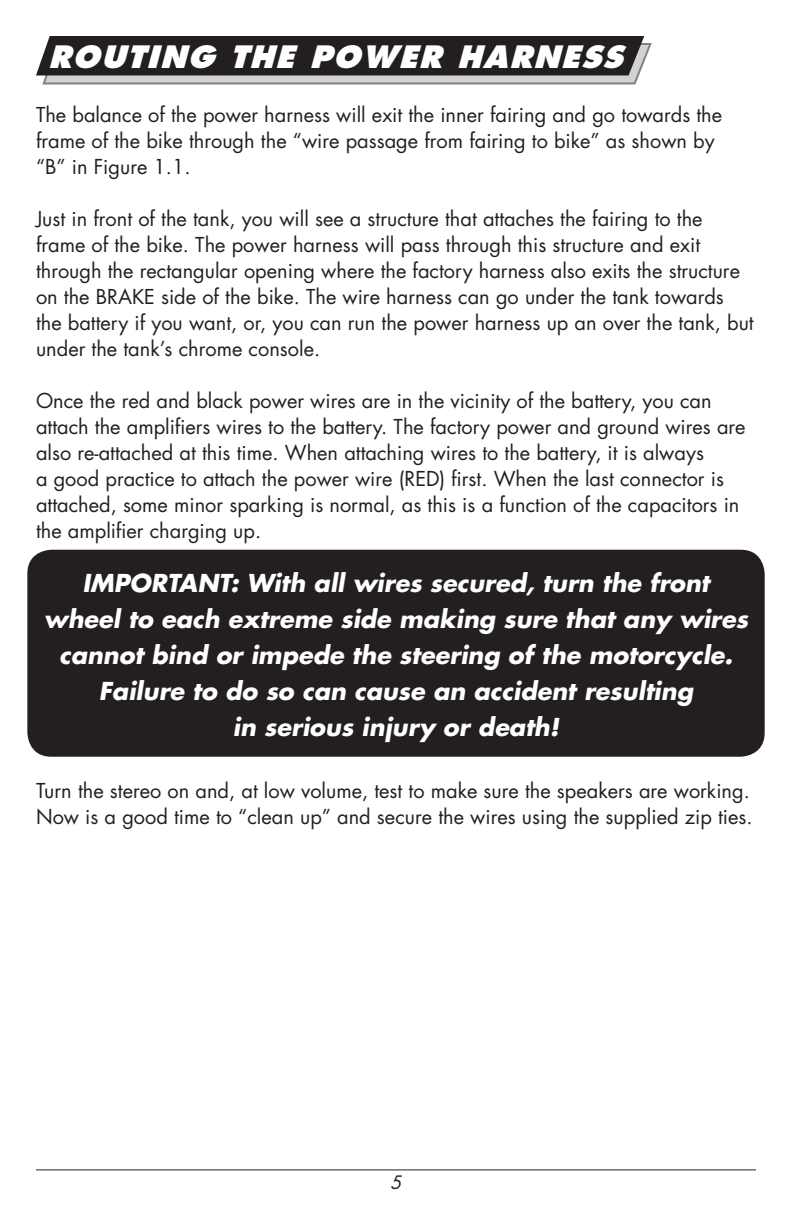
<style>
.page{position:relative;width:792px;height:1224px;background:#fff}
.page>*{position:absolute;margin:0;border:0;box-sizing:border-box;transform-origin:0 0}
.t1{font:italic 800 30px "Futura";color:#fff}
.t2{font:italic 700 24px/36px "Futura";color:#fff;text-align:center}
.t3{font:20px/26px "Futura";color:#231f20}
.t4{font:italic 18px "Futura";color:#231f20}
</style>
<div class="page">
<div style="left:27px;top:550px;width:738px;height:207px;background:#231f20;border-radius:24px"></div>
<hr style="left:36px;top:1169px;width:720px;height:1px;background:#231f20">
<svg style="left:36px;top:36px;width:616px;height:49px;background:#484546"></svg>
<h1 class="t1" style="left:48px;top:38px;width:558px">ROUTI NG THE POWER HARNESS</h1>
<p class="t3" style="left:36px;top:102px;width:688px">The balance of the power harness will exit the inner fairing and go towards the frame of the bike through the “wire passage from fairing to bike” as shown by “B” in Figure 1.1.</p>
<p class="t3" style="left:36px;top:206px;width:719px">Just in front of the tank, you will see a structure that attaches the fairing to the frame of the bike. The power harness will pass through this structure and exit through the rectangular opening where the factory harness also exits the structure on the BRAKE side of the bike. The wire harness can go under the tank towards the battery if you want, or, you can run the power harness up an over the tank, but under the tank’s chrome console.</p>
<p class="t3" style="left:36px;top:388px;width:711px">Once the red and black power wires are in the vicinity of the battery, you can attach the amplifiers wires to the battery. The factory power and ground wires are also re-attached at this time. When attaching wires to the battery, it is always<br>a good practice to attach the power wire (RED) first. When the last connector is attached, some minor sparking is normal, as this is a function of the capacitors in the amplifier charging up.</p>
<p class="t2" style="left:44px;top:565px;width:706px">IMPORTANT: With all wires secured, turn the front wheel to each extreme side making sure that any wires cannot bind or impede the steering of the motorcycle.<br>Failure to do so can cause an accident resulting<br>in serious injury or death!</p>
<p class="t3" style="left:36px;top:778px;width:718px">Turn the stereo on and, at low volume, test to make sure the speakers are working.<br>Now is a good time to “clean up” and secure the wires using the supplied zip ties.</p>
<p class="t4" style="left:390px;top:1171px;width:13px">5</p>
</div>
